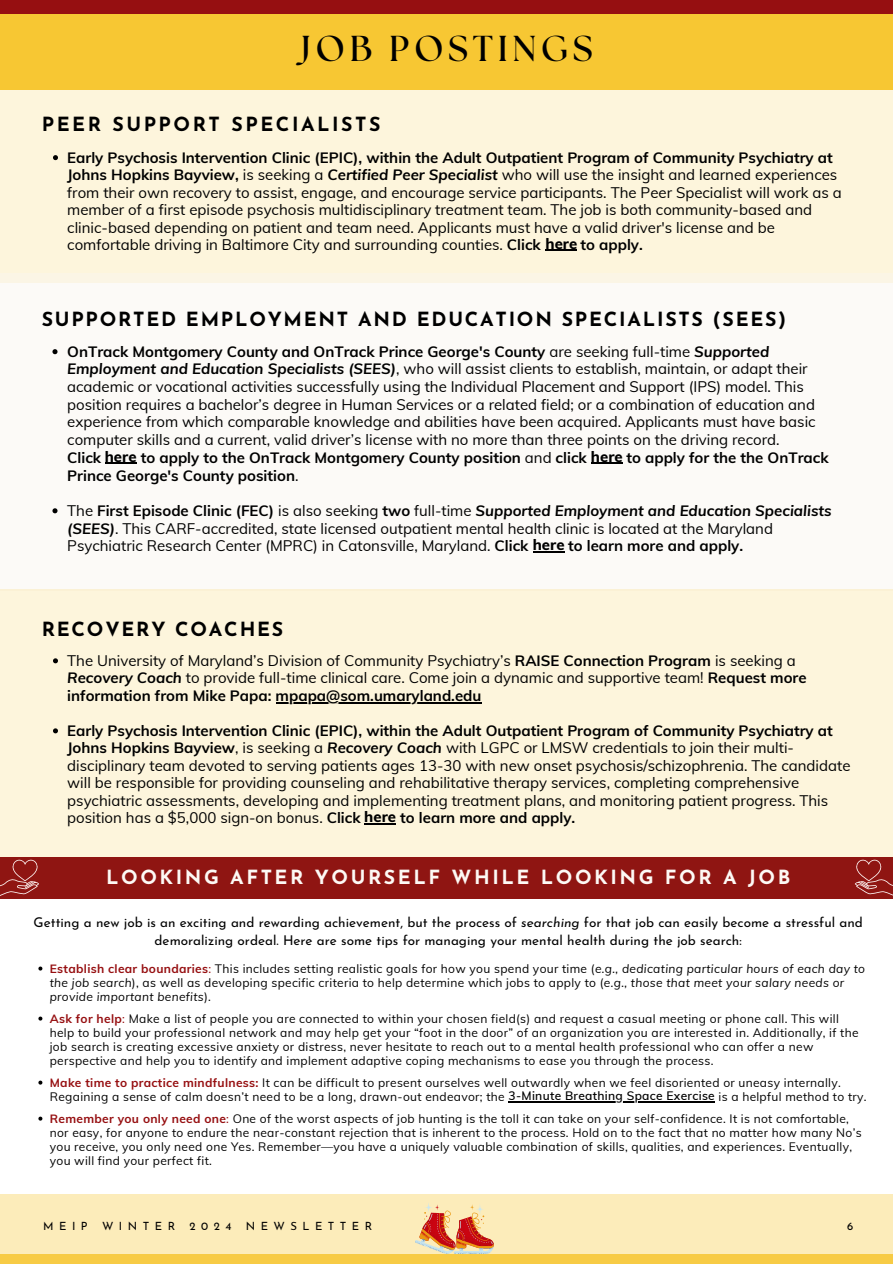
<style>
.page{position:relative;width:893px;height:1264px;background:#fff}
.page>*{position:absolute;margin:0;border:0;box-sizing:border-box;transform-origin:0 0}
.t1{font:700 36px "The Seasons";letter-spacing:.13em;color:#000}
.t2{font:700 19.5px "Josefin Sans";letter-spacing:.09em;color:#000}
.t3{font:700 19.5px "Josefin Sans";letter-spacing:.13em;color:#fdf9f5}
.t4{font:700 19.5px "Josefin Sans";letter-spacing:.13em;color:#000}
.t5{font:15px/17.5px "Muli";color:#000}
.t6{font:13.5px/18.5px "Josefin Sans";color:#000;text-align:center}
.t7{font:12px/14px "Muli";letter-spacing:.025em;color:#000}
.t8{font:11.25px "Josefin Sans";letter-spacing:.48em;color:#000}
.s1{font-weight:700}
.s2{font-weight:700;font-style:italic}
.s3{font-weight:800}
.s4{font-style:italic}
.s5{font-weight:700;color:#960f11}
.s6{color:#960f11}
.s7{font-weight:600}
</style>
<div class="page">
<div style="left:0;top:89px;width:892px;height:194px;background:#fdf5dc"></div>
<div style="left:0;top:856px;width:892px;height:42px;background:#8f1512"></div>
<div style="left:0;top:1194px;width:892px;height:69px;background:#fcecba"></div>
<div style="left:0;top:273px;width:892px;height:318px;background:#fcfaf7"></div>
<div style="left:0;top:589px;width:892px;height:267px;background:#fdf5dc"></div>
<div style="left:0;top:1253px;width:892px;height:10px;background:#f7cb45"></div>
<div style="left:0;top:0;width:892px;height:89px;background:#f7c733"></div>
<div style="left:0;top:0;width:892px;height:14px;background:#960f11"></div>
<svg style="left:415px;top:1203px;width:78px;height:50px"></svg>
<svg style="left:0;top:859px;width:39px;height:37px"></svg>
<svg style="left:53px;top:658px;width:5px;height:5px"></svg>
<svg style="left:53px;top:728px;width:5px;height:5px"></svg>
<svg style="left:53px;top:155px;width:5px;height:5px"></svg>
<svg style="left:38px;top:966px;width:4px;height:4px"></svg>
<svg style="left:38px;top:1016px;width:4px;height:4px"></svg>
<svg style="left:38px;top:1080px;width:4px;height:4px"></svg>
<svg style="left:38px;top:1116px;width:4px;height:4px"></svg>
<svg style="left:52px;top:349px;width:5px;height:5px"></svg>
<svg style="left:52px;top:508px;width:5px;height:5px"></svg>
<svg style="left:854px;top:859px;width:38px;height:36px"></svg>
<hr style="left:508px;top:1101px;width:207px;height:1px;background:#000">
<hr style="left:545px;top:250px;width:32px;height:1px;background:#000">
<hr style="left:591px;top:463px;width:31px;height:1px;background:#000">
<hr style="left:105px;top:463px;width:32px;height:1px;background:#000">
<hr style="left:532px;top:551px;width:32px;height:1px;background:#000">
<hr style="left:275px;top:702px;width:206px;height:1px;background:#000">
<hr style="left:364px;top:823px;width:32px;height:1px;background:#000">
<h1 class="t1" style="left:301px;top:32px;width:293px">JOB POSTINGS</h1>
<h2 class="t4" style="left:42px;top:116px;width:340px">PEER SUPPORT SPECIALISTS</h2>
<p class="t5" style="left:67px;top:148px;width:776px"><span class="s1">Early Psychosis Intervention Clinic (EPIC), within the Adult Outpatient Program of Community Psychiatry at Johns Hopkins Bayview,</span> is seeking a <span class="s2">Certified Peer Specialist</span> who will use the insight and learned experiences from their own recovery to assist, engage, and encourage service participants. The Peer Specialist will work as a member of a first episode psychosis multidisciplinary treatment team. The job is both community-based and clinic-based depending on patient and team need. Applicants must have a valid driver's license and be comfortable driving in Baltimore City and surrounding counties. <span class="s1">Click</span> <span class="s3">here</span> <span class="s1">to apply.</span></p>
<h2 class="t2" style="left:42px;top:312px;width:746px">SUPPORTED EMPLOYMENT AND EDUCATION SPECIALISTS (SEES)</h2>
<p class="t5" style="left:67px;top:342px;width:763px"><span class="s1">OnTrack Montgomery County and OnTrack Prince George's County</span> are seeking full-time <span class="s2">Supported Employment and Education Specialists (SEES)</span>, who will assist clients to establish, maintain, or adapt their academic or vocational activities successfully using the Individual Placement and Support (IPS) model. This position requires a bachelor’s degree in Human Services or a related field; or a combination of education and experience from which comparable knowledge and abilities have been acquired. Applicants must have basic computer skills and a current, valid driver’s license with no more than three points on the driving record.<br><span class="s1">Click</span> <span class="s3">here</span> <span class="s1">to apply to the OnTrack Montgomery County position</span> and <span class="s1">click</span> <span class="s3">here</span> <span class="s1">to apply for the the OnTrack Prince George's County position</span>.</p>
<p class="t5" style="left:67px;top:501px;width:766px">The <span class="s1">First Episode Clinic (FEC)</span> is also seeking <span class="s1">two</span> full-time <span class="s2">Supported Employment and Education Specialists (SEES)</span>. This CARF-accredited, state licensed outpatient mental health clinic is located at the Maryland<br>Psychiatric Research Center (MPRC) in Catonsville, Maryland. <span class="s1">Click</span> <span class="s3">here</span> <span class="s1">to learn more and apply.</span></p>
<h2 class="t2" style="left:42px;top:621px;width:243px">RECOVERY COACHES</h2>
<p class="t5" style="left:67px;top:651px;width:740px">The University of Maryland’s Division of Community Psychiatry’s <span class="s1">RAISE Connection Program</span> is seeking a<br><span class="s2">Recovery Coach</span> to provide full-time clinical care. Come join a dynamic and supportive team! <span class="s1">Request more information from Mike Papa: mpapa@som.umaryland.edu</span></p>
<p class="t5" style="left:67px;top:721px;width:784px"><span class="s1">Early Psychosis Intervention Clinic (EPIC), within the Adult Outpatient Program of Community Psychiatry at Johns Hopkins Bayview</span>, is seeking a <span class="s2">Recovery Coach</span> with LGPC or LMSW credentials to join their multi&shy;disciplinary team devoted to serving patients ages 13-30 with new onset psychosis/schizophrenia. The candidate will be responsible for providing counseling and rehabilitative therapy services, completing comprehensive psychiatric assessments, developing and implementing treatment plans, and monitoring patient progress. This position has a $5,000 sign-on bonus. <span class="s1">Click</span> <span class="s3">here</span> <span class="s1">to learn more and apply.</span></p>
<h2 class="t3" style="left:106px;top:869px;width:685px">LOOKING AFTER YOURSELF WHILE LOOKING FOR A JOB</h2>
<p class="t6" style="left:34px;top:913px;width:830px">Getting a new job is an exciting and rewarding achievement, but the process of <span class="s4">searching</span> for that job can easily become a stressful and demoralizing ordeal. Here are some tips for managing your mental health during the job search:</p>
<p class="t7" style="left:50px;top:961px;width:816px"><span class="s5">Establish clear boundaries</span><span class="s6">:</span> This includes setting realistic goals for how you spend your time (<span class="s4">e.g., dedicating particular hours of each day to the job search</span>), as well as developing specific criteria to help determine which jobs to apply to (<span class="s4">e.g., those that meet your salary needs or provide important benefits</span>).</p>
<p class="t7" style="left:50px;top:1011px;width:810px"><span class="s5">Ask for help</span><span class="s6">:</span> Make a list of people you are connected to within your chosen field(s) and request a casual meeting or phone call. This will help to build your professional network and may help get your “foot in the door” of an organization you are interested in. Additionally, if the job search is creating excessive anxiety or distress, never hesitate to reach out to a mental health professional who can offer a new perspective and help you to identify and implement adaptive coping mechanisms to ease you through the process.</p>
<p class="t7" style="left:50px;top:1075px;width:818px"><span class="s5">Make time to practice mindfulness:</span> It can be difficult to present ourselves well outwardly when we feel disoriented or uneasy internally.<br>Regaining a sense of calm doesn’t need to be a long, drawn-out endeavor; the <span class="s7">3-Minute Breathing Space Exercise</span> is a helpful method to try.</p>
<p class="t7" style="left:50px;top:1111px;width:813px"><span class="s5">Remember you only need one</span><span class="s6">:</span> One of the worst aspects of job hunting is the toll it can take on your self-confidence. It is not comfortable, nor easy, for anyone to endure the near-constant rejection that is inherent to the process. Hold on to the fact that no matter how many No’s you receive, you only need one Yes. Remember—you have a uniquely valuable combination of skills, qualities, and experiences. Eventually, you will find your perfect fit.</p>
<p class="t8" style="left:43px;top:1221px;width:46px">MEIP</p>
<p class="t8" style="left:102px;top:1221px;width:74px">WINTER</p>
<p class="t8" style="left:189px;top:1221px;width:43px">2024</p>
<p class="t8" style="left:246px;top:1221px;width:128px">NEWSLETTER</p>
<p class="t8" style="left:847px;top:1221px;width:8px">6</p>
</div>
